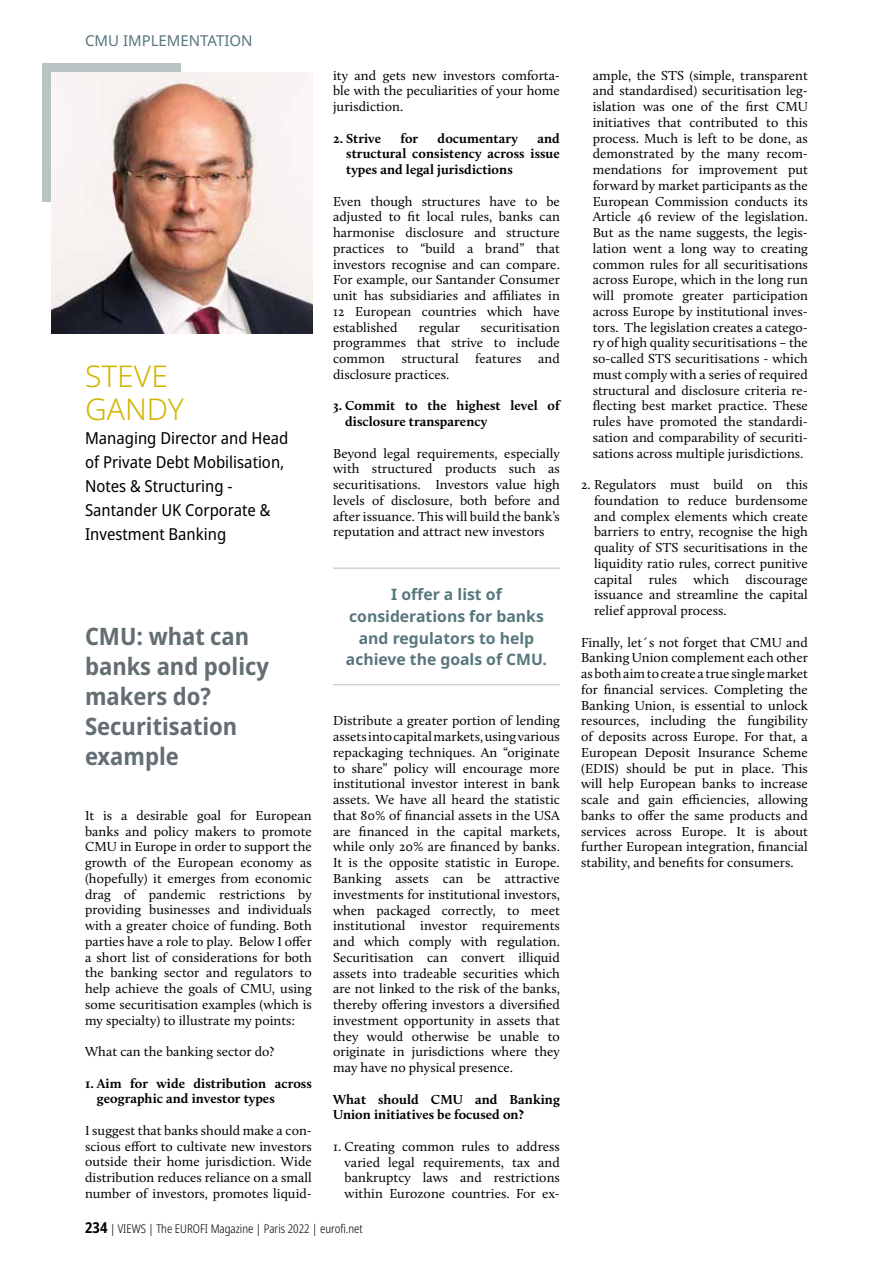
<style>
.page{position:relative;width:893px;height:1263px;background:#fff}
.page>*{position:absolute;margin:0;border:0;box-sizing:border-box;transform-origin:0 0}
.t1{font:300 30px/33px "Noto Sans";color:#d3b400}
.t2{font:700 semi-condensed 24px/30px "Noto Sans";color:#636e73}
.t3{font:semi-condensed 16.5px/24px "Noto Sans";color:#000}
.t4{font:700 15.75px/21.6px "Noto Sans";color:#57777d;text-align:center}
.t5{font:15px "Noto Sans";color:#57777d}
.t6{font:13.5px/15.8px "Calluna";letter-spacing:.005em;color:#000;text-align:justify}
.t7{font:700 13.5px/15.8px "Calluna";letter-spacing:.005em;color:#000}
.t8{font:300 condensed 12px "Noto Sans";color:#000}
.s1{font-weight:700;font-size:15px}
</style>
<div class="page">
<div style="left:43px;top:64px;width:138px;height:138px;background:#b9c2c5"></div>
<img style="left:51px;top:72px;width:262px;height:262px">
<hr style="left:333px;top:568px;width:227px;height:1px;background:#b9c2c5">
<hr style="left:333px;top:684px;width:227px;height:1px;background:#b9c2c5">
<p class="t5" style="left:85px;top:30px;width:169px">CMU IMPLEMENTATION</p>
<h1 class="t1" style="left:85px;top:360px;width:100px">STEVE<br>GANDY</h1>
<p class="t3" style="left:85px;top:427px;width:205px">Managing Director and Head of Private Debt Mobilisation,<br>Notes &amp; Structuring -<br>Santander UK Corporate &amp;<br>Investment Banking</p>
<h2 class="t2" style="left:85px;top:622px;width:186px">CMU: what can banks and policy makers do?<br>Securitisation example</h2>
<p class="t6" style="left:85px;top:807px;width:228px">It is a desirable goal for European banks and policy makers to promote CMU in Europe in order to support the growth of the European economy as (hopefully) it emerges from economic drag of pandemic restrictions by providing businesses and individuals with a greater choice of funding. Both parties have a role to play. Below I offer a short list of considerations for both the banking sector and regulators to help achieve the goals of CMU, using some securitisation examples (which is my specialty) to illustrate my points:</p>
<p class="t6" style="left:85px;top:1044px;width:191px">What can the banking sector do?</p>
<p class="t7" style="left:97px;top:1075px;width:216px;text-indent:-12px">1. Aim for wide distribution across geographic and investor types</p>
<p class="t6" style="left:85px;top:1122px;width:228px">I suggest that banks should make a con&shy;scious effort to cultivate new investors outside their home jurisdiction. Wide distribution reduces reliance on a small number of investors, promotes liquid-</p>
<p class="t6" style="left:333px;top:67px;width:228px">ity and gets new investors comforta&shy;ble with the peculiarities of your home jurisdiction.</p>
<p class="t7" style="left:333px;top:130px;width:50px">2. Strive</p>
<p class="t7" style="left:400px;top:130px;width:19px">for</p>
<p class="t7" style="left:438px;top:130px;width:82px">documentary</p>
<p class="t7" style="left:346px;top:130px;width:215px;text-align:justify;text-indent:191px">and structural consistency across issue types and legal jurisdictions</p>
<p class="t6" style="left:333px;top:193px;width:228px">Even though structures have to be adjusted to fit local rules, banks can harmonise disclosure and structure practices to “build a brand” that investors recognise and can compare.<br>For example, our Santander Consumer unit has subsidiaries and affiliates in 12 European countries which have established</p>
<p class="t6" style="left:419px;top:319px;width:43px">regular</p>
<p class="t6" style="left:333px;top:319px;width:228px;text-indent:148px">securitisation programmes that strive to include common structural features and disclosure practices.</p>
<p class="t7" style="left:345px;top:398px;width:216px;text-indent:-12px">3. Commit to the highest level of disclosure transparency</p>
<p class="t6" style="left:333px;top:445px;width:228px">Beyond legal requirements, especially with structured products such as securitisations. Investors value high levels of disclosure, both before and after issuance. This will build the bank’s reputation and attract new investors</p>
<p class="t4" style="left:346px;top:584px;width:203px">I offer a list of considerations for banks and regulators to help achieve the goals of CMU.</p>
<p class="t6" style="left:333px;top:713px;width:228px">Distribute a greater portion of lending assets into capital markets, using various repackaging techniques. An “originate to share” policy will encourage more institutional investor interest in bank assets. We have all heard the statistic that 80% of financial assets in the USA are financed in the capital markets, while only 20% are financed by banks.<br>It is the opposite statistic in Europe.<br>Banking assets can be attractive investments for institutional investors, when packaged correctly, to meet institutional investor requirements and which comply with regulation.<br>Securitisation can convert illiquid assets into tradeable securities which are not linked to the risk of the banks, thereby offering investors a diversified investment opportunity in assets that they would otherwise be unable to originate in jurisdictions where they may have no physical presence.</p>
<p class="t7" style="left:333px;top:1091px;width:228px">What should CMU and Banking<br>Union initiatives be focused on?</p>
<p class="t6" style="left:345px;top:1138px;width:217px;text-indent:-12px">1. Creating common rules to address varied legal requirements, tax and bankruptcy laws and restrictions within Eurozone countries. For ex-</p>
<p class="t8" style="left:85px;top:1220px;width:279px"><span class="s1">234</span> | VIEWS | The EUROFI Magazine | Paris 2022 | eurofi.net</p>
<p class="t6" style="left:593px;top:67px;width:217px">ample, the STS (simple, transparent and standardised) securitisation leg&shy;islation was one of the first CMU initiatives that contributed to this process. Much is left to be done, as demonstrated by the many recom&shy;mendations for improvement put forward by market participants as the European Commission conducts its Article 46 review of the legislation.<br>But as the name suggests, the legis&shy;lation went a long way to creating common rules for all securitisations across Europe, which in the long run will promote greater participation across Europe by institutional inves&shy;tors. The legislation creates a catego&shy;ry of high quality securitisations – the so-called STS securitisations - which must comply with a series of required structural and disclosure criteria re&shy;flecting best market practice. These rules have promoted the standardi&shy;sation and comparability of securiti&shy;sations across multiple jurisdictions.</p>
<p class="t6" style="left:594px;top:476px;width:215px;text-indent:-13px">2. Regulators must build on this foundation to reduce burdensome and complex elements which create barriers to entry, recognise the high quality of STS securitisations in the liquidity ratio rules, correct punitive capital rules which discourage issuance and streamline the capital relief approval process.</p>
<p class="t6" style="left:581px;top:634px;width:228px">Finally, let´s not forget that CMU and Banking Union complement each other as both aim to create a true single market for financial services. Completing the Banking Union, is essential to unlock resources, including the fungibility of deposits across Europe. For that, a European Deposit Insurance Scheme (EDIS) should be put in place. This will help European banks to increase scale and gain efficiencies, allowing banks to offer the same products and services across Europe. It is about further European integration, financial stability, and benefits for consumers.</p>
</div>
